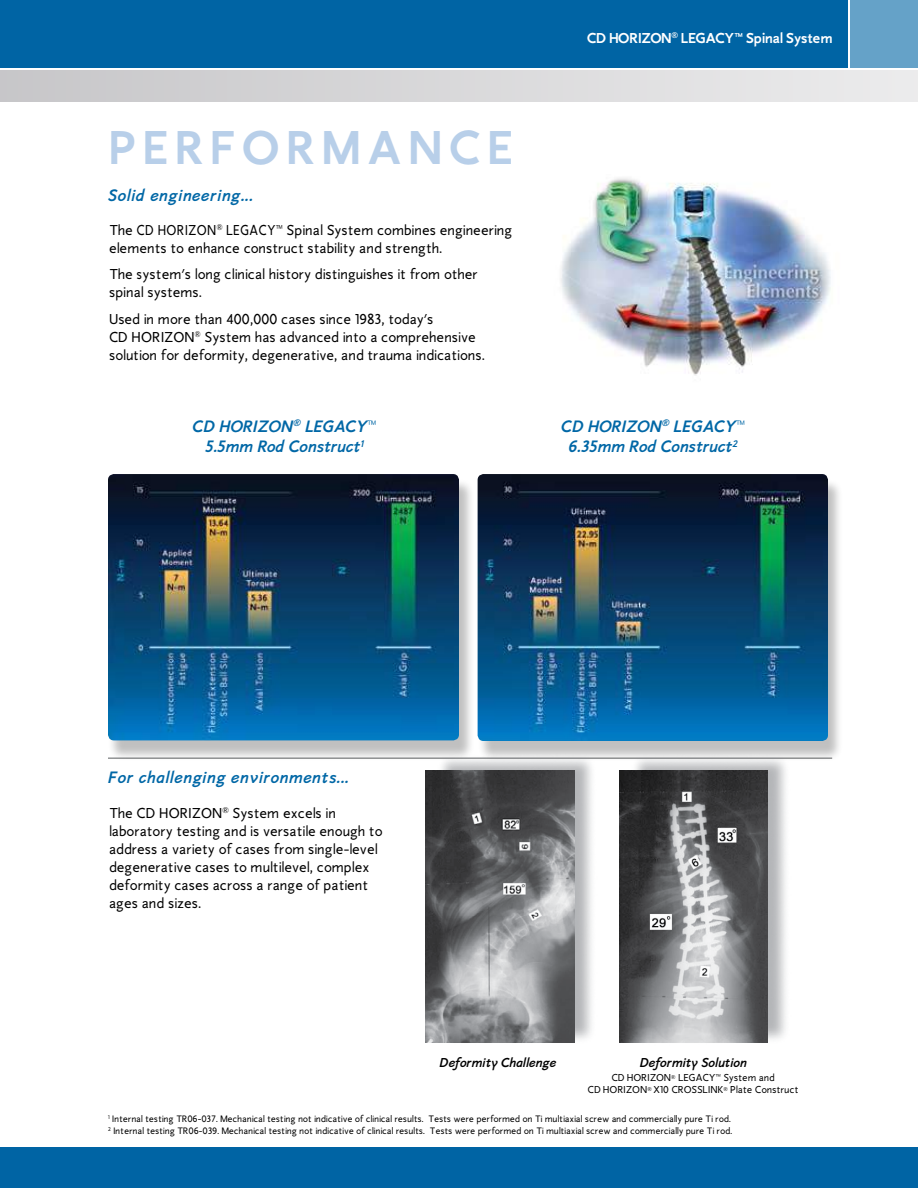
<style>
.page{position:relative;width:918px;height:1188px;background:#fff}
.page>*{position:absolute;margin:0;border:0;box-sizing:border-box;transform-origin:0 0}
.t1{font:700 49.5px "AS Full Life Sans";color:#b8cfe9}
.t2{font:italic 700 17.25px/20.2px "AS Full Life Sans";color:#0067a6;text-align:center}
.t3{font:italic 700 17.25px "AS Full Life Sans";letter-spacing:.035em;color:#0067a6}
.t4{font:15px/18px "AS Full Life Sans";color:#000}
.t5{font:15px/18px "AS Full Life Sans";color:#000;scale:.9 1}
.t6{font:700 15px "AS Full Life Sans";color:#fff}
.t7{font:italic 700 13.5px "AS Full Life Sans";color:#000}
.t8{font:10.5px "AS Full Life Sans";color:#000}
.t9{font:9.75px/12px "AS Full Life Sans";color:#000}
.s1{font-weight:400;font-style:normal}
</style>
<div class="page">
<div style="left:0;top:0;width:848px;height:68px;background:#0064a4"></div>
<div style="left:0;top:1148px;width:918px;height:40px;background:#0064a4"></div>
<div style="left:850px;top:0;width:68px;height:68px;background:#65a2c8"></div>
<div style="left:0;top:70px;width:918px;height:32px;background:linear-gradient(to right,#c7c6c9,#ecebec)"></div>
<img style="left:729px;top:762px;width:57px;height:281px">
<img style="left:622px;top:762px;width:107px;height:281px">
<img style="left:535px;top:762px;width:57px;height:281px">
<img style="left:428px;top:757px;width:107px;height:286px">
<img style="left:426px;top:770px;width:148px;height:272px">
<hr style="left:108px;top:758px;width:724px;height:1px;background:#888a8c">
<img style="left:560px;top:178px;width:271px;height:198px">
<img style="left:619px;top:770px;width:149px;height:272px">
<div style="left:107px;top:479px;width:368px;height:283px;background:#000;opacity:.25"></div>
<img style="left:108px;top:474px;width:351px;height:266px">
<div style="left:477px;top:479px;width:366px;height:283px;background:#000;opacity:.25"></div>
<img style="left:478px;top:474px;width:350px;height:267px">
<h1 class="t1" style="left:109px;top:120px;width:32px">PER</h1>
<h1 class="t1" style="left:211px;top:120px;width:195px">FORMANCE</h1>
<p class="t3" style="left:108px;top:185px;width:146px">Solid engineering...</p>
<p class="t4" style="left:109px;top:221px;width:58px">The CD HORIZO</p>
<p class="t5" style="left:109px;top:221px;width:450px;text-indent:98px">N<sup>®</sup> LEGACY™ Spinal System combines engineering elements to enhance construct stability and strength.</p>
<p class="t4" style="left:109px;top:265px;width:370px">The system’s long clinical history distinguishes it from other spinal systems.</p>
<p class="t4" style="left:109px;top:310px;width:326px">Used in more than 400,000 cases since 1983, today’s<br>CD HORIZO</p>
<p class="t4" style="left:109px;top:328px;width:377px;text-indent:76px">N<sup>®</sup> System has advanced into a comprehensive solution for deformity, degenerative, and trauma indications.</p>
<p class="t6" style="left:587px;top:29px;width:247px">CD HORIZON<sup>®</sup> LEGACY™ SPINAL SYSTEM</p>
<p class="t2" style="left:193px;top:417px;width:185px">CD HORIZON<sup>®</sup> LEGACY<span class="s1">™<br></span>5.5mm Rod Construct<sup>1</sup></p>
<p class="t2" style="left:561px;top:417px;width:185px">CD HORIZON<sup>®</sup> LEGACY<span class="s1">™<br></span>6.35mm Rod Construct<sup>2</sup></p>
<p class="t3" style="left:108px;top:768px;width:242px">For challenging environments...</p>
<p class="t4" style="left:109px;top:804px;width:275px;text-indent:103px">N<sup>®</sup> System excels in laboratory testing and is versatile enough to address a variety of cases from single-level degenerative cases to multilevel, complex deformity cases across a range of patient ages and sizes.</p>
<p class="t4" style="left:109px;top:804px;width:60px">The CD HORIZO</p>
<p class="t7" style="left:440px;top:1055px;width:118px">Deformity Challenge</p>
<p class="t7" style="left:640px;top:1055px;width:108px">Deformity Solution</p>
<p class="t8" style="left:612px;top:1072px;width:7px">CDHORIZO</p>
<p class="t8" style="left:664px;top:1072px;width:112px">N<sup>®</sup> LEGACY™ System and</p>
<p class="t8" style="left:588px;top:1084px;width:7px">CDHORIZO</p>
<p class="t8" style="left:640px;top:1084px;width:39px">N<sup>®</sup> X10 CRO</p>
<p class="t8" style="left:692px;top:1084px;width:108px">SSLINK<sup>®</sup> Plate Construct</p>
<p class="t9" style="left:108px;top:1113px;width:626px"><sup>1</sup> Internal testing TR06-037. Mechanical testing not indicative of clinical results. Tests were performed on Ti multiaxial screw and commercially pure Ti rod.<br><sup>2</sup> Internal testing TR06-039. Mechanical testing not indicative of clinical results. Tests were performed on Ti multiaxial screw and commercially pure Ti rod.</p>
</div>
